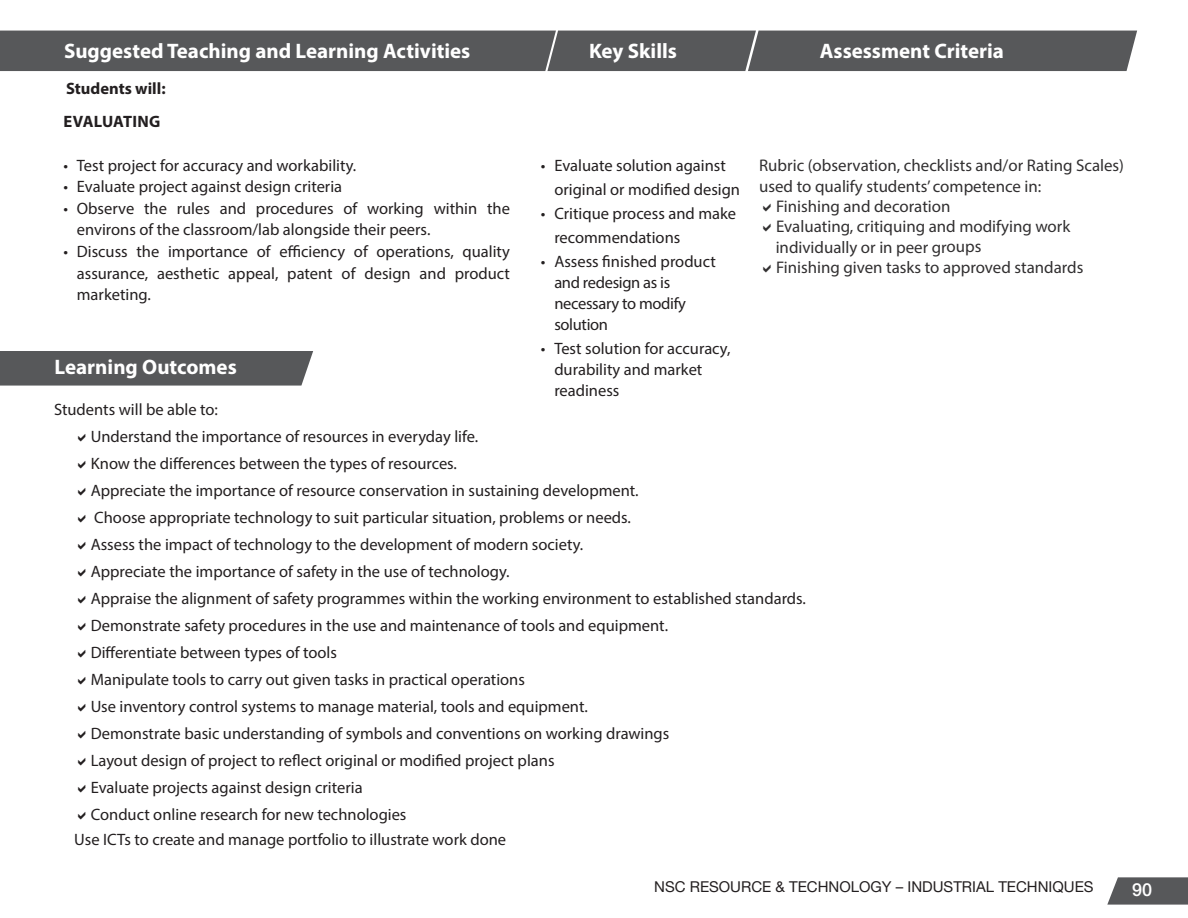
<style>
.page{position:relative;width:1188px;height:918px;background:#fff}
.page>*{position:absolute;margin:0;border:0;box-sizing:border-box;transform-origin:0 0}
.t1{font:700 21px "Myriad Pro";color:#fff}
.t2{font:500 18px "Helvetica Neue LT Std";color:#fff}
.t3{font:16.95px/20.2px "Myriad Pro";color:#312f30}
.t4{font:16.5px/21.6px "Myriad Pro";color:#231f20}
.t5{font:16.5px/21px "Myriad Pro";letter-spacing:-.02em;color:#231f20}
.t6{font:700 16.5px "Myriad Pro";color:#231f20}
.t7{font:700 16.5px "Myriad Pro";letter-spacing:.02em;color:#231f20}
.t8{font:15px "Helvetica Neue LT Std";color:#231f20}
</style>
<div class="page">
<svg style="left:1107px;top:877px;width:81px;height:28px;background:#666769"></svg>
<div style="left:0;top:31px;width:1137px;height:40px;background:#57585a"></div>
<div style="left:0;top:351px;width:313px;height:35px;background:#57585a"></div>
<p class="t1" style="left:64px;top:37px;width:408px">Suggested Teaching and Learning Activities</p>
<p class="t6" style="left:66px;top:78px;width:101px">Students will:</p>
<p class="t1" style="left:589px;top:37px;width:89px">Key Skills</p>
<p class="t1" style="left:820px;top:37px;width:186px">Assessment Criteria</p>
<p class="t7" style="left:64px;top:111px;width:98px">EVALUATING</p>
<p class="t4" style="left:63px;top:154px;width:294px">• Test project for accuracy and workability.</p>
<p class="t4" style="left:63px;top:176px;width:280px">• Evaluate project against design criteria</p>
<p class="t4" style="left:77px;top:197px;width:435px;text-indent:-13px">• Observe the rules and procedures of working within the environs of the classroom/lab alongside their peers.</p>
<p class="t4" style="left:77px;top:240px;width:435px;text-align:justify;text-indent:-13px">• Discuss the importance of efficiency of operations, quality assurance, aesthetic appeal, patent of design and product marketing.</p>
<p class="t4" style="left:554px;top:153px;width:187px;line-height:24px;text-indent:-13px">• Evaluate solution against original or modified design</p>
<p class="t4" style="left:554px;top:201px;width:183px;line-height:24px;text-indent:-14px">• Critique process and make recommendations</p>
<p class="t5" style="left:554px;top:251px;width:163px;text-indent:-14px">• Assess finished product and redesign as is necessary to modify solution</p>
<p class="t4" style="left:554px;top:338px;width:178px;line-height:21px;text-indent:-13px">• Test solution for accuracy, durability and market readiness</p>
<p class="t3" style="left:759px;top:155px;width:366px">Rubric (observation, checklists and/or Rating Scales) used to qualify students’ competence in:</p>
<p class="t3" style="left:776px;top:196px;width:176px">Finishing and decoration</p>
<p class="t3" style="left:776px;top:216px;width:296px">Evaluating, critiquing and modifying work individually or in peer groups</p>
<p class="t3" style="left:776px;top:257px;width:309px">Finishing given tasks to approved standards</p>
<p class="t1" style="left:55px;top:353px;width:184px">Learning Outcomes</p>
<p class="t4" style="left:54px;top:398px;width:166px">Students will be able to:</p>
<p class="t4" style="left:91px;top:425px;width:389px">Understand the importance of resources in everyday life.</p>
<p class="t4" style="left:91px;top:452px;width:368px">Know the differences between the types of resources.</p>
<p class="t4" style="left:91px;top:479px;width:549px">Appreciate the importance of resource conservation in sustaining development.</p>
<p class="t4" style="left:94px;top:506px;width:538px">Choose appropriate technology to suit particular situation, problems or needs.</p>
<p class="t4" style="left:91px;top:533px;width:494px">Assess the impact of technology to the development of modern society.</p>
<p class="t4" style="left:91px;top:560px;width:420px">Appreciate the importance of safety in the use of technology.</p>
<p class="t4" style="left:91px;top:587px;width:717px">Appraise the alignment of safety programmes within the working environment to established standards.</p>
<p class="t4" style="left:91px;top:614px;width:579px">Demonstrate safety procedures in the use and maintenance of tools and equipment.</p>
<p class="t4" style="left:91px;top:641px;width:248px">Differentiate between types of tools</p>
<p class="t4" style="left:91px;top:668px;width:436px">Manipulate tools to carry out given tasks in practical operations</p>
<p class="t4" style="left:91px;top:695px;width:499px">Use inventory control systems to manage material, tools and equipment.</p>
<p class="t4" style="left:91px;top:722px;width:580px">Demonstrate basic understanding of symbols and conventions on working drawings</p>
<p class="t4" style="left:91px;top:749px;width:465px">Layout design of project to reflect original or modified project plans</p>
<p class="t4" style="left:91px;top:776px;width:273px">Evaluate projects against design criteria</p>
<p class="t4" style="left:91px;top:803px;width:317px">Conduct online research for new technologies</p>
<p class="t4" style="left:74px;top:829px;width:433px">Use ICTs to create and manage portfolio to illustrate work done</p>
<p class="t8" style="left:654px;top:878px;width:441px">NSC RESOURCE &amp; TECHNOLOGY – INDUSTRIAL TECHNIQUES</p>
<p class="t2" style="left:1132px;top:879px;width:22px">90</p>
</div>
